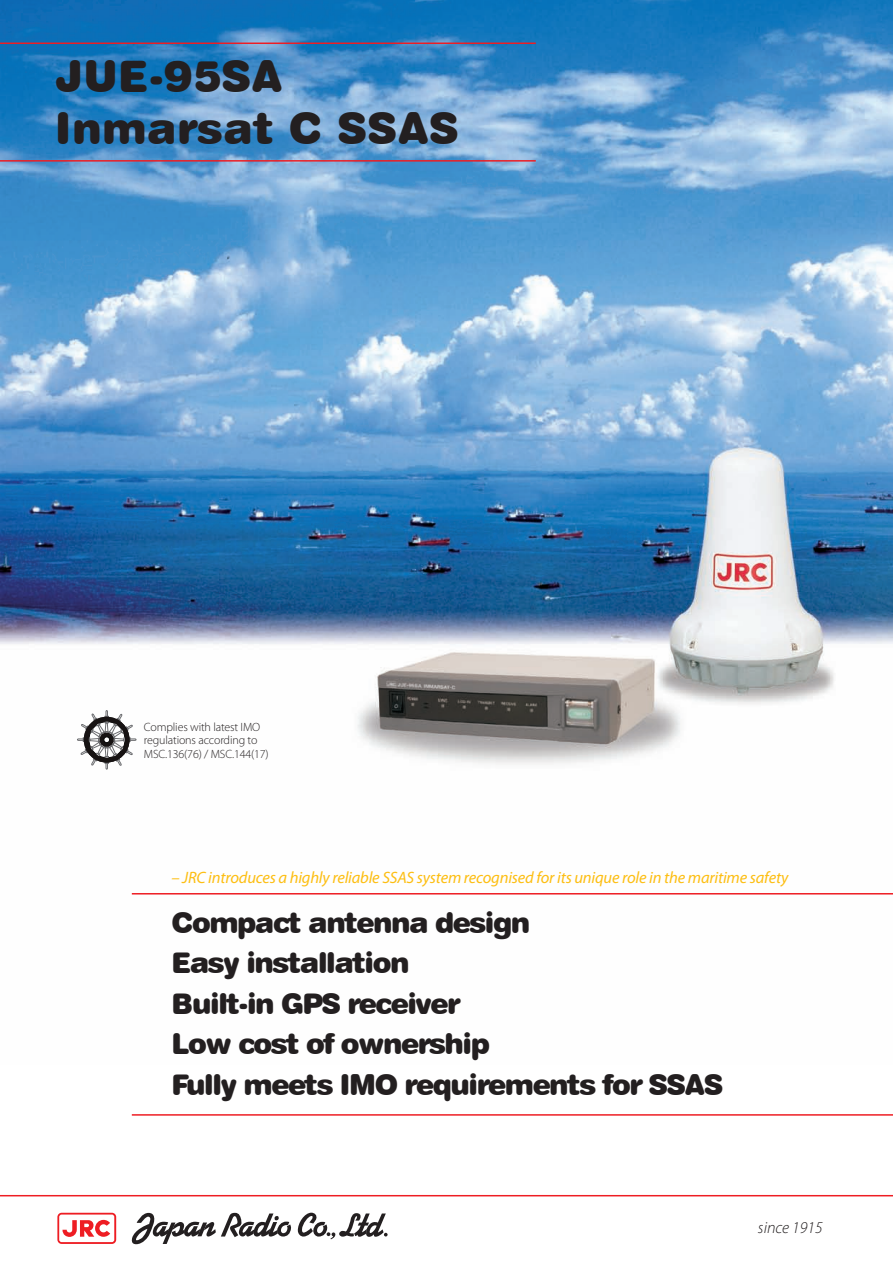
<style>
.page{position:relative;width:893px;height:1263px;background:#fff}
.page>*{position:absolute;margin:0;border:0;box-sizing:border-box;transform-origin:0 0}
.t1{font:43.5px/52.2px "Swiss 721 BT Black Rounded";letter-spacing:.005em;color:#231f20}
.t2{font:28.5px/40.5px "Swiss 721 BT Black Rounded";letter-spacing:-.05em;color:#231f20}
.t3{font:italic 16.5px "Myriad Pro";letter-spacing:-.01em;color:#fdbe12}
.t4{font:italic 300 16.5px "Myriad Pro";color:#231f20}
.t5{font:300 12px/13.5px "Myriad Pro";letter-spacing:-.01em;color:#231f20}
</style>
<div class="page">
<img style="left:0;top:0;width:893px;height:895px">
<hr style="left:0;top:1195px;width:893px;height:1px;background:#ee1d23">
<hr style="left:132px;top:1114px;width:761px;height:2px;background:#ee1d23">
<hr style="left:132px;top:893px;width:761px;height:1px;background:#ee1d23">
<svg style="left:298px;top:1213px;width:90px;height:26px"></svg>
<svg style="left:131px;top:1213px;width:160px;height:31px"></svg>
<svg style="left:57px;top:1213px;width:59px;height:31px"></svg>
<hr style="left:0;top:43px;width:536px;height:1px;background:#ee1d23">
<hr style="left:0;top:160px;width:536px;height:2px;background:#ee1d23">
<svg style="left:77px;top:710px;width:59px;height:59px"></svg>
<h1 class="t1" style="left:55px;top:50px;width:405px">JUE-95SA<br>Inmarsat C SSAS</h1>
<p class="t5" style="left:144px;top:720px;width:126px">Complies with latest IMO regulations according to<br>MSC.136(76) / MSC.144(17)</p>
<p class="t3" style="left:171px;top:867px;width:619px">– JRC introduces a highly reliable SSAS system recognised for its unique role in the maritime safety</p>
<p class="t2" style="left:171px;top:902px;width:553px">Compact antenna design<br>Easy installation<br>Built-in GPS receiver<br>Low cost of ownership<br>Fully meets IMO requirements for SSAS</p>
<p class="t4" style="left:758px;top:1217px;width:66px">since 1915</p>
</div>
